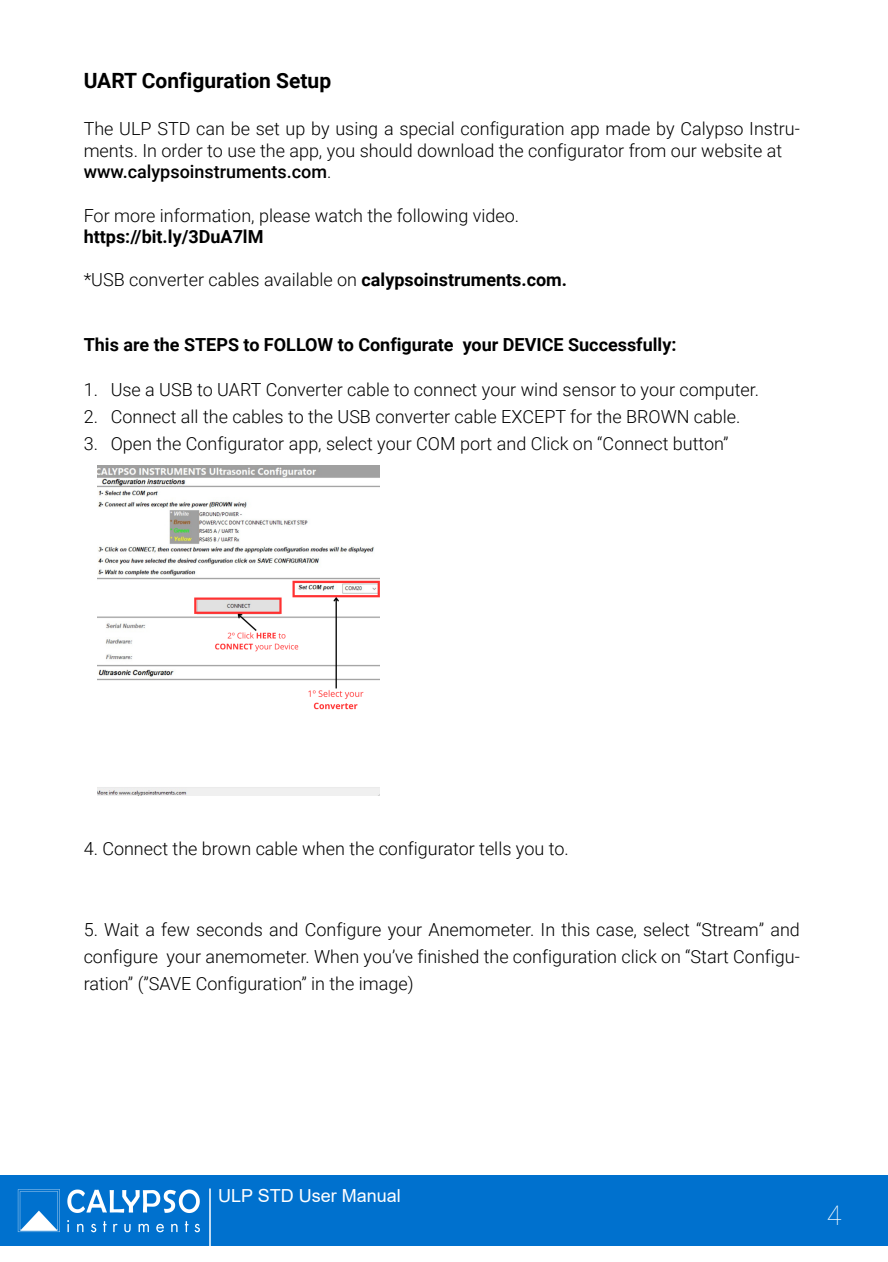
<style>
.page{position:relative;width:888px;height:1262px;background:#fff}
.page>*{position:absolute;margin:0;border:0;box-sizing:border-box;transform-origin:0 0}
.t1{font:100 27px "Roboto";color:#fff}
.t2{font:700 21px "Roboto";color:#000}
.t3{font:300 18px/21.6px "Roboto";color:#000}
.t4{font:700 18px "Roboto";color:#000}
.t5{font:18px "Arial";color:#fff}
.s1{font-weight:500}
.s2{font-weight:700}
</style>
<div class="page">
<div style="left:0;top:1175px;width:888px;height:70px;background:#0071ce"></div>
<hr style="left:209px;top:1188px;width:2px;height:74px;background:#fff">
<img style="left:18px;top:1189px;width:181px;height:44px">
<img style="left:97px;top:465px;width:283px;height:330px">
<p class="t2" style="left:84px;top:66px;width:249px">UART Configuration Setup</p>
<p class="t3" style="left:84px;top:117px;width:718px">The ULP STD can be set up by using a special configuration app made by Calypso Instru&shy;ments. In order to use the app, you should download the configurator from our website at <span class="s1">www.calypsoinstruments.com</span>.</p>
<p class="t3" style="left:84px;top:204px;width:437px">For more information, please watch the following video.</p>
<p class="t4" style="left:84px;top:224px;width:181px">https://bit.ly/3DuA7lM</p>
<p class="t3" style="left:84px;top:269px;width:485px">*USB converter cables available on <span class="s2">calypsoinstruments.com.</span></p>
<p class="t4" style="left:84px;top:332px;width:594px">This are the STEPS to FOLLOW to Configurate your DEVICE Successfully:</p>
<p class="t3" style="left:84px;top:378px;width:677px">1. Use a USB to UART Converter cable to connect your wind sensor to your computer.</p>
<p class="t3" style="left:84px;top:405px;width:658px">2. Connect all the cables to the USB converter cable EXCEPT for the BROWN cable.</p>
<p class="t3" style="left:84px;top:432px;width:646px">3. Open the Configurator app, select your COM port and Click on “Connect button”</p>
<p class="t3" style="left:84px;top:837px;width:487px">4. Connect the brown cable when the configurator tells you to.</p>
<p class="t3" style="left:84px;top:916px;width:718px;line-height:27px;text-align:justify">5. Wait a few seconds and Configure your Anemometer. In this case, select “Stream” and configure your anemometer. When you’ve finished the configuration click on “Start Configu&shy;ration” (”SAVE Configuration” in the image)</p>
<p class="t5" style="left:218px;top:1183px;width:184px">ULP STD User Manual</p>
<h1 class="t1" style="left:827px;top:1197px;width:16px">4</h1>
</div>
